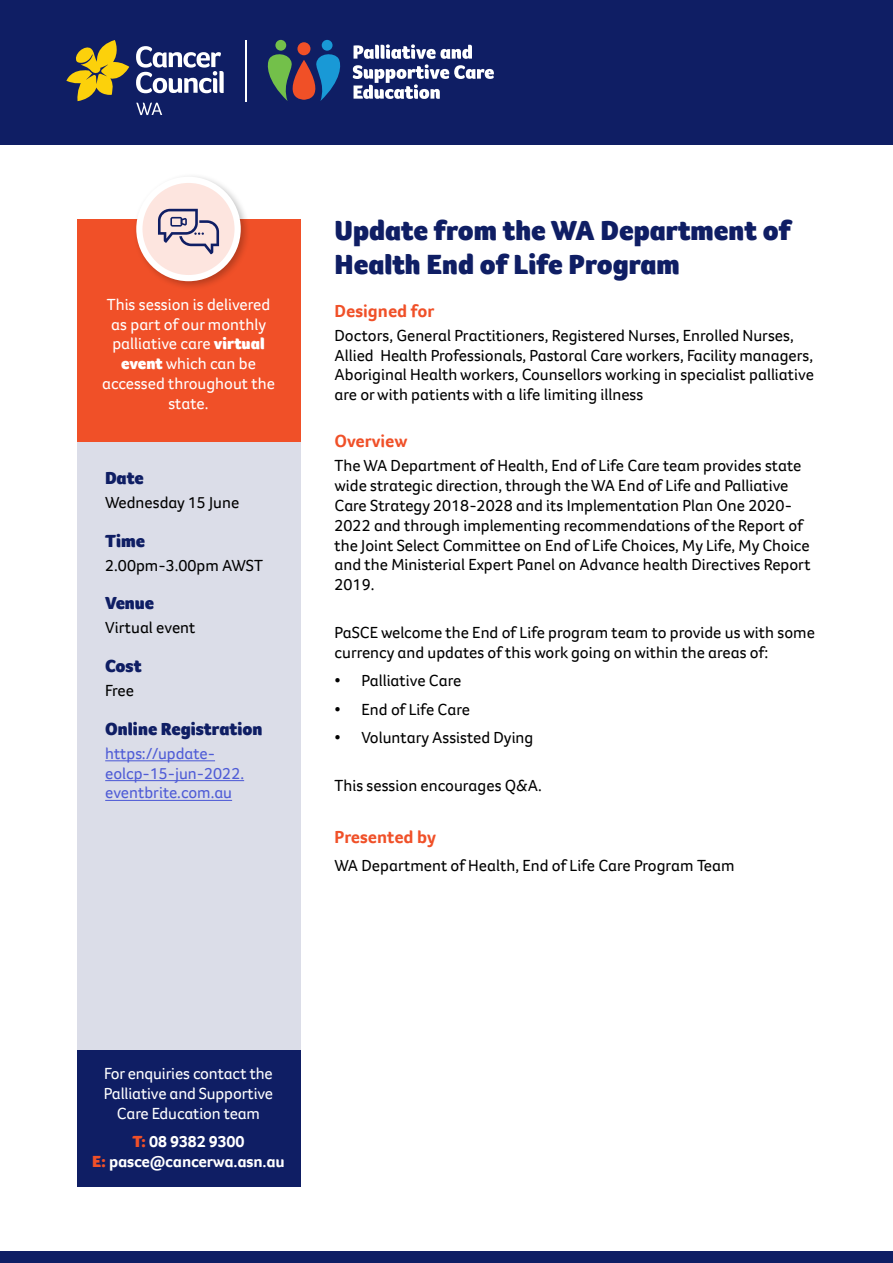
<style>
.page{position:relative;width:893px;height:1263px;background:#fff}
.page>*{position:absolute;margin:0;border:0;box-sizing:border-box;transform-origin:0 0}
.Body_Heading{font:900 28.5px/34.2px "Foco CC";color:#0f1e64}
.Details_Heading{font:900 18px "Foco CC";color:#0f1e64}
.Body_Heading-2{font:700 18px "Foco CC";color:#f05028}
.Body_Copy{font:700 18px "Foco CC";color:#f05028}
.Body_Copy-2{font:16.5px/19.8px "Foco CC";color:#000}
.t1{font:16.5px/19.8px "Foco CC";color:#fff;text-align:center}
.Details_Copy{font:16.5px/19.8px "Foco CC";color:#4f5cd6}
.Details_Copy-2{font:16.5px "Foco CC";color:#000}
.t2{font:700 16.5px "Foco CC";letter-spacing:-.01em;color:#fff}
.s1{font-weight:900}
.s2{font-weight:900;color:#f05028}
</style>
<div class="page">
<div style="left:0;top:0;width:893px;height:144px;background:#0f1e64"></div>
<svg style="left:66px;top:40px;width:63px;height:61px"></svg>
<svg style="left:136px;top:103px;width:26px;height:12px"></svg>
<svg style="left:136px;top:46px;width:88px;height:47px"></svg>
<hr style="left:245px;top:40px;width:1px;height:61px;background:#fff">
<svg style="left:353px;top:44px;width:141px;height:55px"></svg>
<div style="left:275px;top:40px;width:11px;height:11px;background:#73c04a;border-radius:50%"></div>
<div style="left:322px;top:40px;width:11px;height:11px;background:#1999d6;border-radius:50%"></div>
<div style="left:297px;top:42px;width:13px;height:13px;background:#f05027;border-radius:50%"></div>
<svg style="left:267px;top:52px;width:74px;height:49px"></svg>
<div style="left:0;top:1252px;width:893px;height:11px;background:#0f1e64"></div>
<div style="left:77px;top:219px;width:223px;height:223px;background:#f05028"></div>
<div style="left:77px;top:442px;width:223px;height:608px;background:#dbdde8"></div>
<div style="left:132px;top:173px;width:119px;height:118px;background:#000;opacity:.25"></div>
<div style="left:139px;top:180px;width:99px;height:98px;background:#fde5df;border-radius:50%"></div>
<div style="left:136px;top:177px;width:105px;height:104px;border:6px solid #fff;border-radius:50%"></div>
<div style="left:77px;top:1050px;width:223px;height:136px;background:#0f1e64"></div>
<svg style="left:158px;top:209px;width:61px;height:45px"></svg>
<hr style="left:105px;top:760px;width:110px;height:1px;background:#4f5cd6">
<hr style="left:105px;top:780px;width:139px;height:1px;background:#4f5cd6">
<hr style="left:105px;top:800px;width:127px;height:1px;background:#4f5cd6">
<p class="t1" style="left:102px;top:294px;width:174px">This session is delivered as part of our monthly palliative care <span class="s1">virtual event</span> which can be accessed throughout the state.</p>
<p class="Details_Heading" style="left:105px;top:466px;width:40px">Date</p>
<p class="Details_Copy-2" style="left:105px;top:492px;width:136px">Wednesday 15 June</p>
<p class="Details_Heading" style="left:105px;top:529px;width:41px">Time</p>
<p class="Details_Copy-2" style="left:105px;top:554px;width:159px">2.00pm-3.00pm AWST</p>
<p class="Details_Heading" style="left:105px;top:591px;width:50px">Venue</p>
<p class="Details_Copy-2" style="left:105px;top:617px;width:92px">Virtual event</p>
<p class="Details_Heading" style="left:105px;top:654px;width:38px">Cost</p>
<p class="Details_Copy-2" style="left:105px;top:680px;width:30px">Free</p>
<p class="Details_Heading" style="left:105px;top:717px;width:159px">Online Registration</p>
<p class="Details_Copy" style="left:105px;top:743px;width:140px">https://update&shy;eolcp-15-jun-2022. eventbrite.com.au</p>
<p class="Body_Heading" style="left:334px;top:213px;width:458px">Update from the WA Department of<br>Health End of Life Program</p>
<p class="Body_Heading-2" style="left:334px;top:299px;width:101px">Designed for</p>
<p class="Body_Copy-2" style="left:334px;top:325px;width:481px">Doctors, General Practitioners, Registered Nurses, Enrolled Nurses, Allied Health Professionals, Pastoral Care workers, Facility managers, Aboriginal Health workers, Counsellors working in specialist palliative are or with patients with a life limiting illness</p>
<p class="Body_Heading-2" style="left:334px;top:429px;width:75px">Overview</p>
<p class="Body_Copy-2" style="left:334px;top:456px;width:478px">The WA Department of Health, End of Life Care team provides state wide strategic direction, through the WA End of Life and Palliative Care Strategy 2018-2028 and its Implementation Plan One 2020- 2022 and through implementing recommendations of the Report of the Joint Select Committee on End of Life Choices, My Life, My Choice and the Ministerial Expert Panel on Advance health Directives Report 2019.</p>
<p class="Body_Copy-2" style="left:334px;top:623px;width:482px">PaSCE welcome the End of Life program team to provide us with some currency and updates of this work going on within the areas of:</p>
<p class="Body_Copy-2" style="left:334px;top:671px;width:128px">• Palliative Care</p>
<p class="Body_Copy-2" style="left:334px;top:699px;width:137px">• End of Life Care</p>
<p class="Body_Copy-2" style="left:334px;top:727px;width:200px">• Voluntary Assisted Dying</p>
<p class="Body_Copy-2" style="left:334px;top:775px;width:209px">This session encourages Q&amp;A.</p>
<p class="Body_Copy" style="left:334px;top:825px;width:103px">Presented by</p>
<p class="Body_Copy-2" style="left:334px;top:855px;width:401px">WA Department of Health, End of Life Care Program Team</p>
<p class="t1" style="left:104px;top:1064px;width:171px">For enquiries contact the<br>Palliative and Supportive<br>Care Education team</p>
<p class="t2" style="left:132px;top:1131px;width:114px"><span class="s2">T:</span> 08 9382 9300</p>
<p class="t2" style="left:92px;top:1150px;width:194px"><span class="s2">E:</span> pasce@cancerwa.asn.au</p>
</div>
